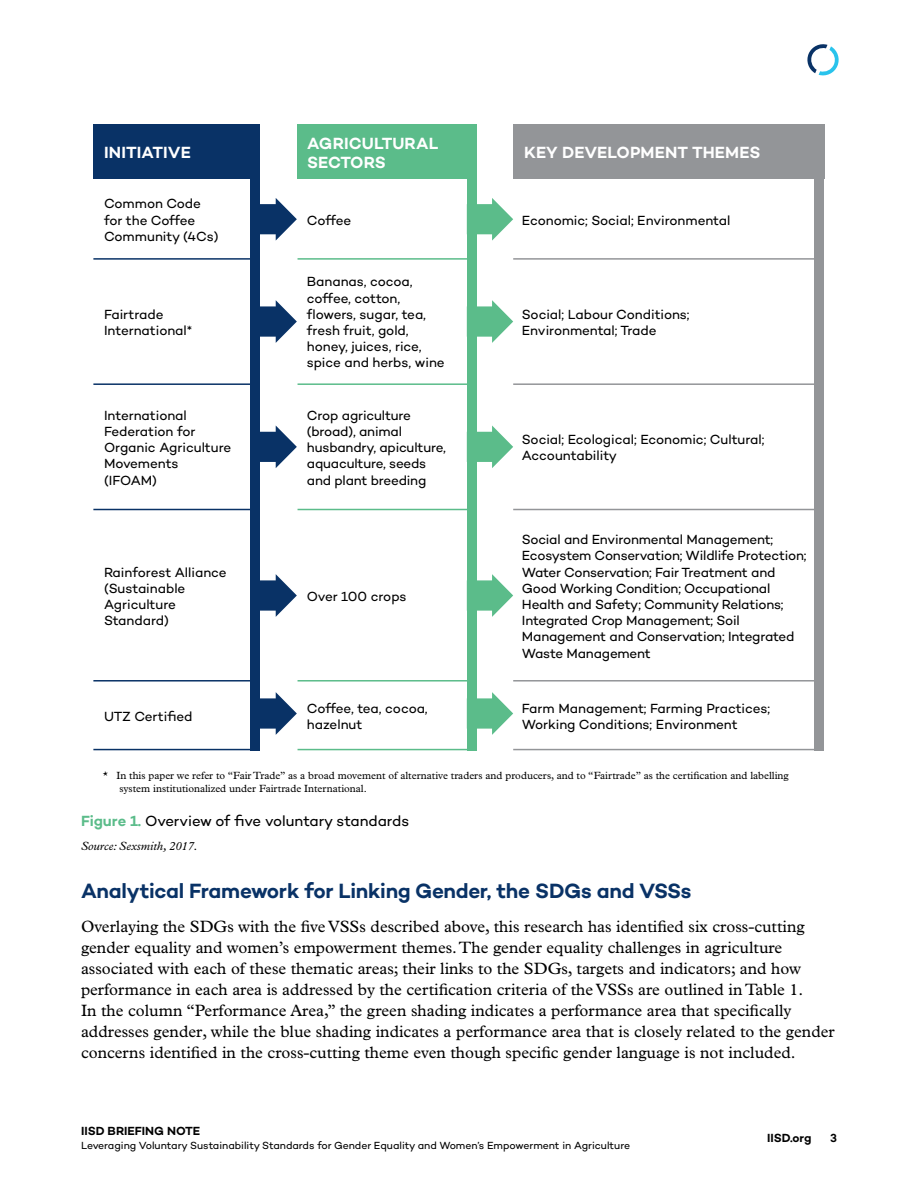
<style>
.page{position:relative;width:918px;height:1188px;background:#fff}
.page>*{position:absolute;margin:0;border:0;box-sizing:border-box;transform-origin:0 0}
.t1{font:600 21px "Campton";letter-spacing:-.015em;color:#093266}
.t2{font:16.5px/21px "Plantin MT Pro";color:#000}
.t3{font:600 16.5px/19.5px "Campton";color:#fff}
.t4{font:15px "Campton";letter-spacing:-.005em;color:#000}
.t5{font:13.5px/16.2px "Campton";letter-spacing:-.01em;color:#000}
.t6{font:600 12px "Campton";color:#000}
.t7{font:italic 12px "Plantin MT Pro";color:#000}
.t8{font:10.5px/13.5px "Plantin MT Pro";color:#000}
.t9{font:10.5px "Campton";letter-spacing:-.005em;color:#000}
.s1{font-weight:600;color:#5bbc8a}
</style>
<div class="page">
<svg style="left:807px;top:44px;width:32px;height:32px"></svg>
<div style="left:93px;top:125px;width:167px;height:54px;background:#093266"></div>
<div style="left:250px;top:125px;width:10px;height:625px;background:#093266"></div>
<div style="left:467px;top:125px;width:10px;height:625px;background:#5bbc8a"></div>
<div style="left:815px;top:125px;width:9px;height:625px;background:#939598"></div>
<div style="left:297px;top:125px;width:180px;height:54px;background:#5bbc8a"></div>
<div style="left:513px;top:125px;width:311px;height:54px;background:#939598"></div>
<svg style="left:477px;top:198px;width:36px;height:43px"></svg>
<svg style="left:477px;top:692px;width:36px;height:43px"></svg>
<svg style="left:477px;top:300px;width:36px;height:43px"></svg>
<svg style="left:477px;top:426px;width:36px;height:42px"></svg>
<svg style="left:477px;top:574px;width:36px;height:43px"></svg>
<svg style="left:260px;top:198px;width:37px;height:43px"></svg>
<svg style="left:260px;top:692px;width:37px;height:43px"></svg>
<svg style="left:260px;top:300px;width:37px;height:43px"></svg>
<svg style="left:260px;top:426px;width:37px;height:42px"></svg>
<svg style="left:260px;top:574px;width:37px;height:43px"></svg>
<hr style="left:93px;top:258px;width:162px;height:2px;background:#093266">
<hr style="left:93px;top:749px;width:162px;height:1px;background:#093266">
<hr style="left:93px;top:383px;width:162px;height:2px;background:#093266">
<hr style="left:93px;top:509px;width:162px;height:1px;background:#093266">
<hr style="left:93px;top:680px;width:162px;height:2px;background:#093266">
<hr style="left:298px;top:258px;width:174px;height:2px;background:#5bbc8a">
<hr style="left:298px;top:749px;width:174px;height:1px;background:#5bbc8a">
<hr style="left:298px;top:383px;width:174px;height:2px;background:#5bbc8a">
<hr style="left:298px;top:509px;width:174px;height:1px;background:#5bbc8a">
<hr style="left:298px;top:680px;width:174px;height:2px;background:#5bbc8a">
<hr style="left:513px;top:258px;width:307px;height:2px;background:#939598">
<hr style="left:513px;top:749px;width:307px;height:1px;background:#939598">
<hr style="left:513px;top:383px;width:307px;height:2px;background:#939598">
<hr style="left:513px;top:509px;width:307px;height:1px;background:#939598">
<hr style="left:513px;top:680px;width:307px;height:2px;background:#939598">
<p class="t3" style="left:104px;top:143px;width:88px">INITIATIVE</p>
<p class="t3" style="left:307px;top:133px;width:133px">AGRICULTURAL<br>SECTORS</p>
<p class="t3" style="left:524px;top:143px;width:238px">KEY DEVELOPMENT THEMES</p>
<p class="t5" style="left:104px;top:195px;width:116px">Common Code for the Coffee<br>Community (4Cs)</p>
<p class="t5" style="left:104px;top:306px;width:90px">Fairtrade<br>International*</p>
<p class="t5" style="left:104px;top:407px;width:129px">International<br>Federation for<br>Organic Agriculture<br>Movements (IFOAM)</p>
<p class="t5" style="left:104px;top:564px;width:124px">Rainforest Alliance (Sustainable<br>Agriculture<br>Standard)</p>
<p class="t5" style="left:104px;top:708px;width:90px">UTZ Certified</p>
<p class="t5" style="left:307px;top:212px;width:46px">Coffee</p>
<p class="t5" style="left:307px;top:273px;width:139px">Bananas, cocoa, coffee, cotton, flowers, sugar, tea, fresh fruit, gold, honey, juices, rice, spice and herbs, wine</p>
<p class="t5" style="left:307px;top:407px;width:141px">Crop agriculture (broad), animal husbandry, apiculture, aquaculture, seeds and plant breeding</p>
<p class="t5" style="left:307px;top:588px;width:101px">Over 100 crops</p>
<p class="t5" style="left:307px;top:700px;width:122px">Coffee, tea, cocoa, hazelnut</p>
<p class="t5" style="left:522px;top:212px;width:210px">Economic; Social; Environmental</p>
<p class="t5" style="left:522px;top:306px;width:169px">Social; Labour Conditions;<br>Environmental; Trade</p>
<p class="t5" style="left:522px;top:431px;width:244px">Social; Ecological; Economic; Cultural;<br>Accountability</p>
<p class="t5" style="left:522px;top:531px;width:286px">Social and Environmental Management; Ecosystem Conservation; Wildlife Protection; Water Conservation; Fair Treatment and Good Working Condition; Occupational Health and Safety; Community Relations; Integrated Crop Management; Soil Management and Conservation; Integrated Waste Management</p>
<p class="t5" style="left:522px;top:700px;width:250px">Farm Management; Farming Practices;<br>Working Conditions; Environment</p>
<p class="t8" style="left:119px;top:769px;width:671px;text-indent:-16px">* In this paper we refer to “Fair Trade” as a broad movement of alternative traders and producers, and to “Fairtrade” as the certification and labelling system institutionalized under Fairtrade International.</p>
<p class="t4" style="left:81px;top:812px;width:330px"><span class="s1">Figure 1.</span> Overview of five voluntary standards</p>
<p class="t7" style="left:81px;top:839px;width:118px">Source: Sexsmith, 2017.</p>
<h1 class="t1" style="left:81px;top:877px;width:612px">Analytical Framework for Linking Gender, the SDGs and VSSs</h1>
<p class="t2" style="left:81px;top:916px;width:755px">Overlaying the SDGs with the five VSSs described above, this research has identified six cross-cutting gender equality and women’s empowerment themes. The gender equality challenges in agriculture associated with each of these thematic areas; their links to the SDGs, targets and indicators; and how performance in each area is addressed by the certification criteria of the VSSs are outlined in Table 1.<br>In the column “Performance Area,” the green shading indicates a performance area that specifically addresses gender, while the blue shading indicates a performance area that is closely related to the gender concerns identified in the cross-cutting theme even though specific gender language is not included.</p>
<p class="t6" style="left:81px;top:1124px;width:121px">IISD BRIEFING NOTE</p>
<p class="t9" style="left:81px;top:1139px;width:551px">Leveraging Voluntary Sustainability Standards for Gender Equality and Women’s Empowerment in Agriculture</p>
<p class="t6" style="left:767px;top:1130px;width:46px">IISD.org</p>
<p class="t6" style="left:830px;top:1130px;width:8px">3</p>
</div>
